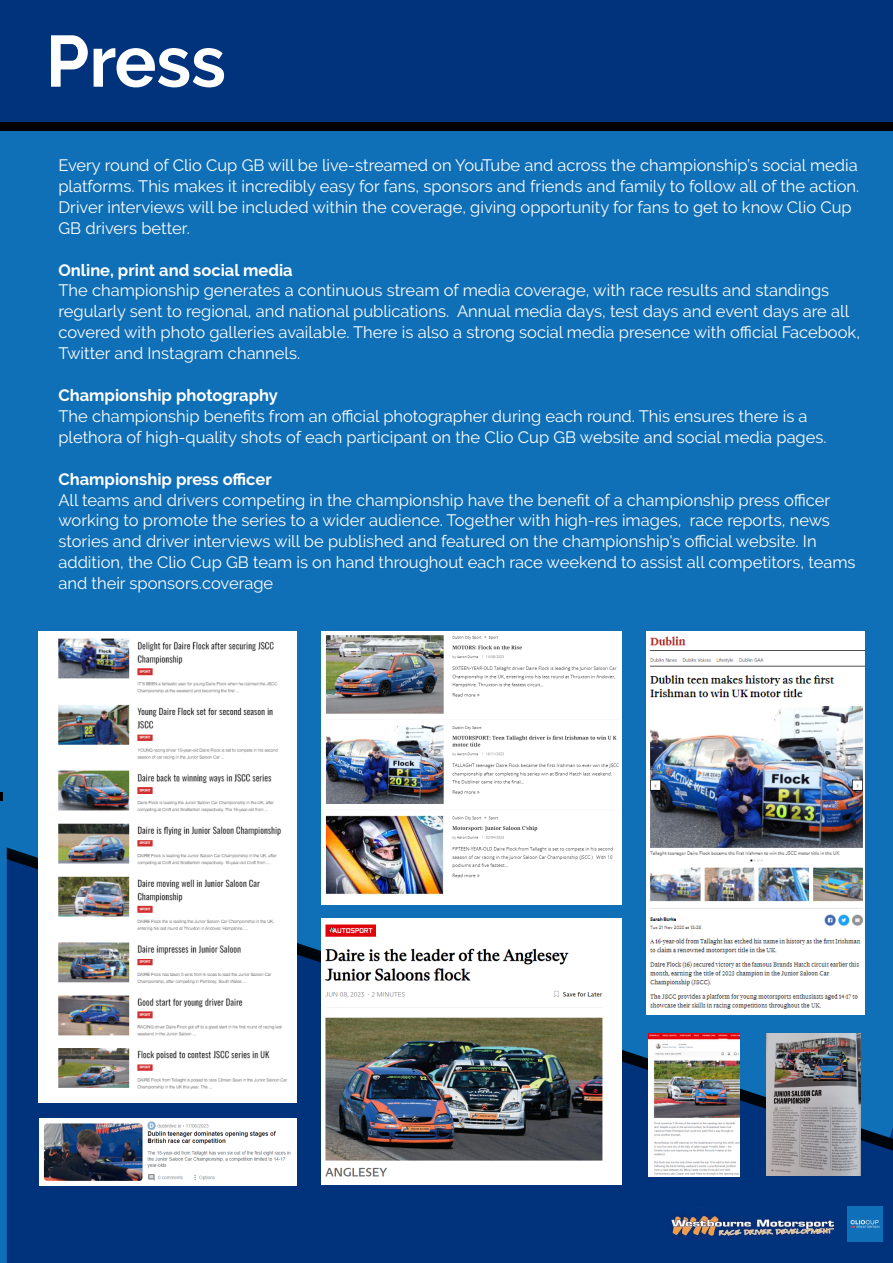
<style>
.page{position:relative;width:893px;height:1263px;background:#01337c}
.page>*{position:absolute;margin:0;border:0;box-sizing:border-box;transform-origin:0 0}
.t1{font:700 72.45px "Raleway";color:#fff}
.t2{font:16.5px/20.9px "Raleway";color:#fff}
.t3{font:700 16.5px "Raleway";color:#fff}
</style>
<div class="page">
<img style="left:847px;top:1207px;width:35px;height:34px">
<img style="left:670px;top:1207px;width:165px;height:30px">
<div style="left:1px;top:131px;width:892px;height:709px;background:#0f6fb7"></div>
<svg style="left:7px;top:840px;width:886px;height:312px;fill:#0f6fb7"></svg>
<img style="left:322px;top:631px;width:299px;height:273px">
<img style="left:646px;top:631px;width:219px;height:384px">
<img style="left:38px;top:631px;width:258px;height:472px">
<img style="left:322px;top:919px;width:299px;height:265px">
<div style="left:0;top:123px;width:893px;height:8px;background:#000"></div>
<hr style="left:0;top:0;width:1px;height:1263px;background:#01337c">
<div style="left:0;top:800px;width:7px;height:463px;background:#0f6fb7"></div>
<svg style="left:0;top:792px;width:2px;height:8px"></svg>
<img style="left:648px;top:1033px;width:91px;height:143px">
<img style="left:40px;top:1118px;width:257px;height:67px">
<img style="left:766px;top:1033px;width:95px;height:142px">
<h1 class="t1" style="left:46px;top:19px;width:182px">Press</h1>
<p class="t2" style="left:58px;top:155px;width:802px">Every round of Clio Cup GB will be live-streamed on YouTube and across the championship’s social media platforms. This makes it incredibly easy for fans, sponsors and friends and family to follow all of the action.<br>Driver interviews will be included within the coverage, giving opportunity for fans to get to know Clio Cup GB drivers better.</p>
<p class="t3" style="left:58px;top:260px;width:236px">Online, print and social media</p>
<p class="t2" style="left:58px;top:280px;width:803px">The championship generates a continuous stream of media coverage, with race results and standings regularly sent to regional, and national publications. Annual media days, test days and event days are all covered with photo galleries available. There is also a strong social media presence with official Facebook, Twitter and Instagram channels.</p>
<p class="t3" style="left:58px;top:385px;width:221px">Championship photography</p>
<p class="t2" style="left:58px;top:406px;width:770px">The championship benefits from an official photographer during each round. This ensures there is a plethora of high-quality shots of each participant on the Clio Cup GB website and social media pages.</p>
<p class="t3" style="left:58px;top:469px;width:215px">Championship press officer</p>
<p class="t2" style="left:58px;top:489px;width:799px">All teams and drivers competing in the championship have the benefit of a championship press officer working to promote the series to a wider audience. Together with high-res images, race reports, news stories and driver interviews will be published and featured on the championship's official website. In addition, the Clio Cup GB team is on hand throughout each race weekend to assist all competitors, teams and their sponsors.coverage</p>
</div>
